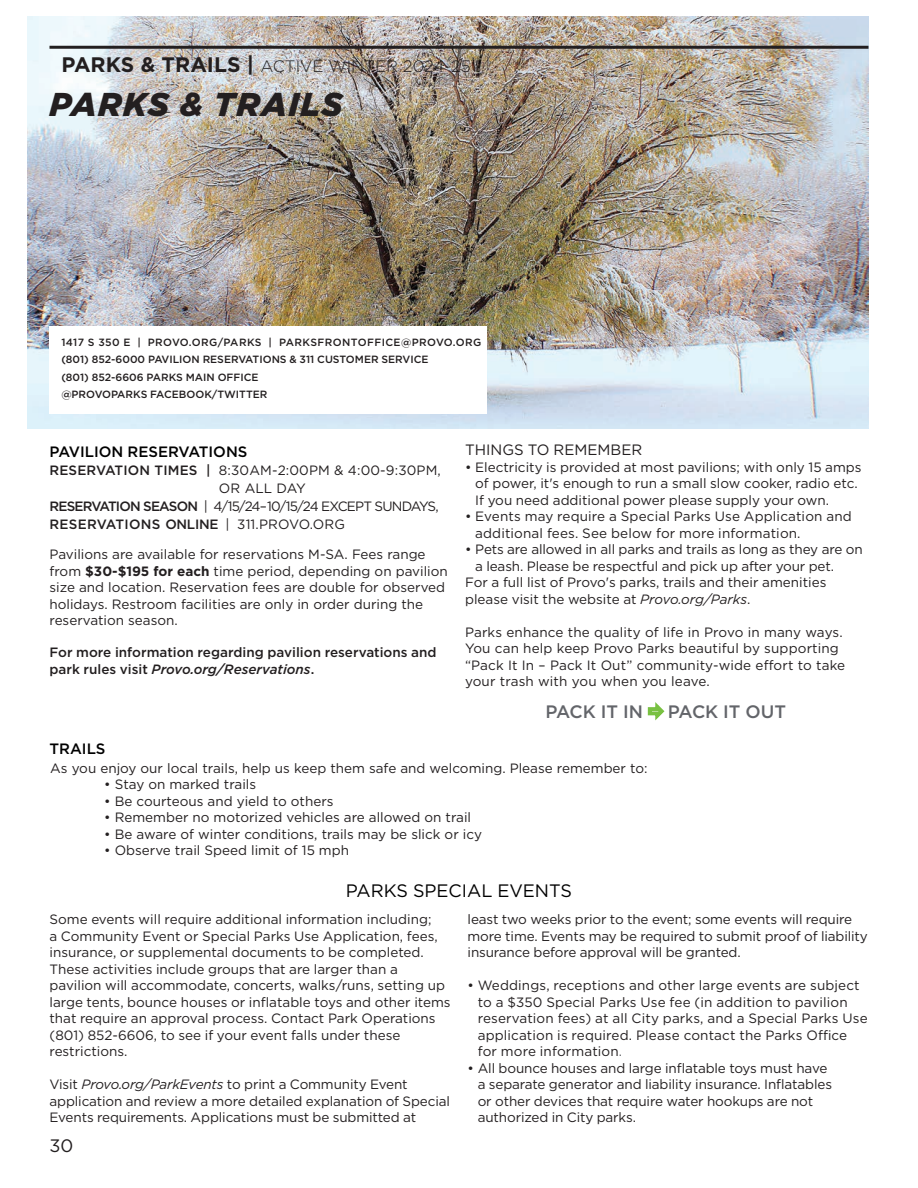
<style>
.page{position:relative;width:918px;height:1188px;background:#fff}
.page>*{position:absolute;margin:0;border:0;box-sizing:border-box;transform-origin:0 0}
.t1{font:italic 900 33px "Gotham";letter-spacing:.04em;color:#231f20}
.t2{font:18px "Gotham";color:#000}
.t3{font:500 18px "Gotham";color:#63656a}
.t4{font:18px "Gotham";color:#231f20}
.t5{font:300 16.5px "Gotham";color:#231f20}
.t6{font:500 15px "Gotham";color:#000}
.t7{font:15px "Gotham";color:#231f20}
.t8{font:13.5px/16.5px "Gotham";color:#231f20}
.t9{font:500 13.5px/16.2px "Gotham";color:#231f20}
.t10{font:13.5px "Gotham";letter-spacing:-.06em;color:#231f20}
.t11{font:500 10.5px/17.4px "Gotham";color:#231f20}
.t12{font:500 10.5px "Gotham";letter-spacing:.04em;color:#231f20}
.s1{font-weight:700;font-size:21px}
.s2{font-weight:500}
.s3{font-weight:400}
.s4{font-weight:700}
.s5{font-style:italic}
.s6{color:#63656a}
</style>
<div class="page">
<img style="left:27px;top:16px;width:842px;height:413px">
<hr style="left:50px;top:46px;width:818px;height:3px;background:#231f20">
<div style="left:49px;top:327px;width:437px;height:87px;background:#fff"></div>
<p class="t5" style="left:62px;top:56px;width:411px"><span class="s1">PARKS &amp; TRAILS |</span> ACTIVE WINTER 2024-25</p>
<p class="t1" style="left:50px;top:81px;width:295px">PARKS &amp; TRAILS</p>
<p class="t12" style="left:61px;top:335px;width:421px">1417 S 350 E | PROVO.ORG/PARKS | PARKSFRONTOFFICE@PROVO.ORG</p>
<p class="t11" style="left:61px;top:351px;width:369px">(801) 852-6000 PAVILION RESERVATIONS &amp; 311 CUSTOMER SERVICE (801) 852-6606 PARKS MAIN OFFICE<br>@PROVOPARKS FACEBOOK/TWITTER</p>
<p class="t6" style="left:50px;top:442px;width:200px">PAVILION RESERVATIONS</p>
<p class="t8" style="left:219px;top:461px;width:223px;line-height:17.9px;text-indent:-169px"><span class="s2">RESERVATION TIMES |</span> 8:30AM-2:00PM &amp; 4:00-9:30PM,<br>OR ALL DAY</p>
<p class="t10" style="left:49px;top:498px;width:391px"><span class="s2">RESERVATION SEASON</span> | 4/15/24–10/15/24 EXCEPT SUNDAYS,</p>
<p class="t9" style="left:49px;top:516px;width:297px">RESERVATIONS ONLINE <span class="s3">| 311.PROVO.ORG</span></p>
<p class="t8" style="left:49px;top:546px;width:400px">Pavilions are available for reservations M-SA. Fees range from <span class="s4">$30-$195 for each</span> time period, depending on pavilion size and location. Reservation fees are double for observed holidays. Restroom facilities are only in order during the reservation season.</p>
<p class="t9" style="left:49px;top:644px;width:389px">For more information regarding pavilion reservations and park rules visit <span class="s5">Provo.org/Reservations</span>.</p>
<p class="t6" style="left:50px;top:739px;width:58px">TRAILS</p>
<p class="t7" style="left:465px;top:440px;width:179px">THINGS TO REMEMBER</p>
<p class="t8" style="left:475px;top:458px;width:388px;text-indent:-10px">• Electricity is provided at most pavilions; with only 15 amps of power, it's enough to run a small slow cooker, radio etc.<br>If you need additional power please supply your own.</p>
<p class="t8" style="left:475px;top:508px;width:378px;text-indent:-10px">• Events may require a Special Parks Use Application and additional fees. See below for more information.</p>
<p class="t8" style="left:475px;top:541px;width:389px;text-indent:-10px">• Pets are allowed in all parks and trails as long as they are on a leash. Please be respectful and pick up after your pet.</p>
<p class="t8" style="left:465px;top:574px;width:363px">For a full list of Provo's parks, trails and their amenities please visit the website at <span class="s5">Provo.org/Parks</span>.</p>
<p class="t8" style="left:465px;top:623px;width:382px">Parks enhance the quality of life in Provo in many ways.<br>You can help keep Provo Parks beautiful by supporting “Pack It In – Pack It Out” community-wide effort to take your trash with you when you leave.</p>
<p class="t3" style="left:545px;top:700px;width:99px">PACK IT IN</p>
<p class="t3" style="left:668px;top:700px;width:120px">PACK IT OUT</p>
<p class="t8" style="left:50px;top:759px;width:599px">As you enjoy our local trails, help us keep them safe and welcoming. Please remember to:</p>
<p class="t8" style="left:104px;top:776px;width:153px">• Stay on marked trails</p>
<p class="t8" style="left:104px;top:792px;width:231px">• Be courteous and yield to others</p>
<p class="t8" style="left:104px;top:809px;width:368px">• Remember no motorized vehicles are allowed on trail</p>
<p class="t8" style="left:104px;top:825px;width:379px">• Be aware of winter conditions, trails may be slick or icy</p>
<p class="t8" style="left:104px;top:842px;width:246px">• Observe trail Speed limit of 15 mph</p>
<p class="t2" style="left:346px;top:879px;width:228px">PARKS SPECIAL EVENTS</p>
<p class="t8" style="left:50px;top:911px;width:403px">Some events will require additional information including;<br>a Community Event or Special Parks Use Application, fees, insurance, or supplemental documents to be completed.<br>These activities include groups that are larger than a pavilion will accommodate, concerts, walks/runs, setting up large tents, bounce houses or inflatable toys and other items that require an approval process. Contact Park Operations (801) 852-6606, to see if your event falls under these restrictions.</p>
<p class="t8" style="left:50px;top:1076px;width:402px">Visit <span class="s5">Provo.org/ParkEvents</span> to print a Community Event application and review a more detailed explanation of Special<br>Events requirements. Applications must be submitted at</p>
<h2 class="t4" style="left:50px;top:1134px;width:25px">30</h2>
<p class="t8" style="left:468px;top:911px;width:402px">least two weeks prior to the event; some events will require more time. Events may be required to submit proof of liability insurance before approval will be granted.</p>
<p class="t8" style="left:478px;top:977px;width:391px;text-indent:-10px">• Weddings, receptions and other large events are subject to a $350 Special Parks Use fee (in addition to pavilion reservation fees) at all City parks, and a Special Parks Use application is required. Please contact the Parks Office for more information<span class="s6">.</span></p>
<p class="t8" style="left:478px;top:1059px;width:356px;text-indent:-10px">• All bounce houses and large inflatable toys must have a separate generator and liability insurance. Inflatables or other devices that require water hookups are not authorized in City parks.</p>
</div>
